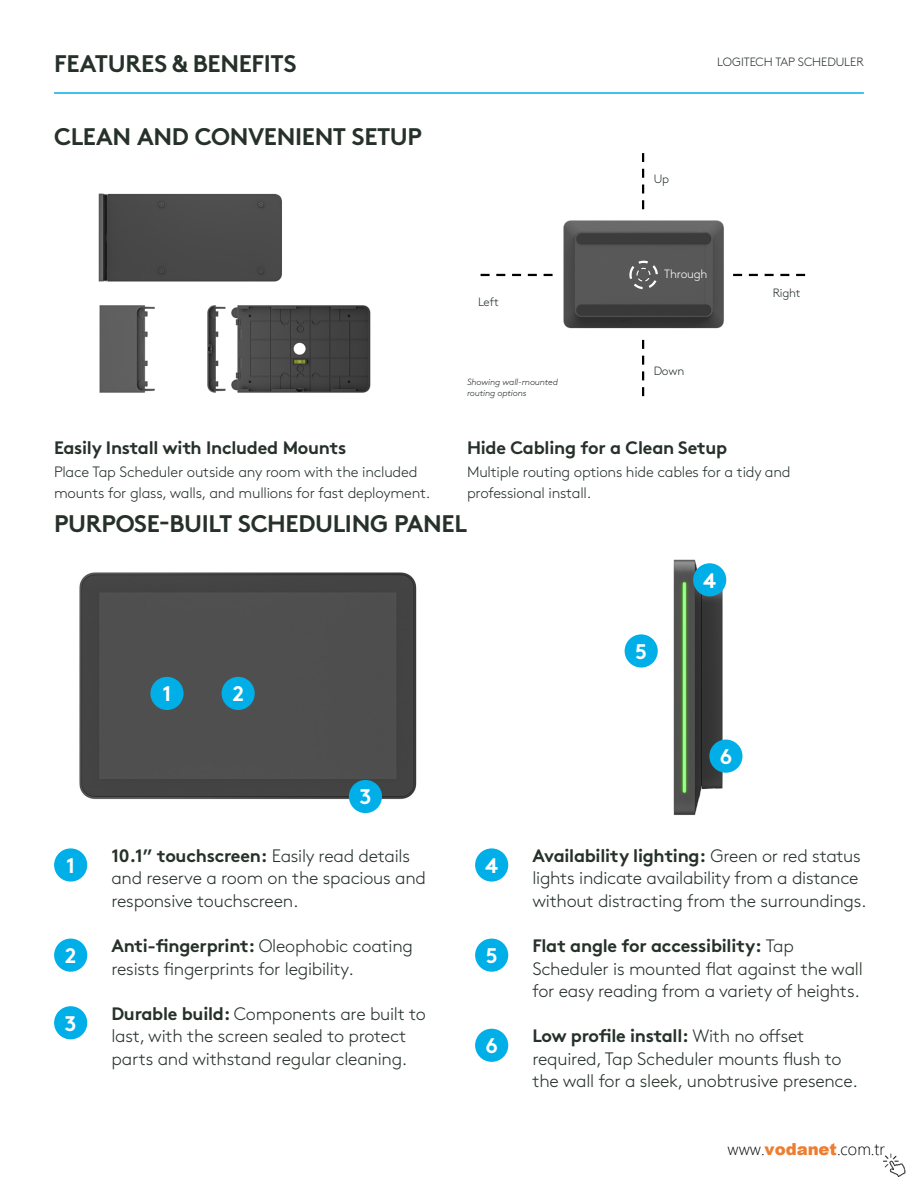
<style>
.page{position:relative;width:918px;height:1188px;background:#fff}
.page>*{position:absolute;margin:0;border:0;box-sizing:border-box;transform-origin:0 0}
.t1{font:700 24px "Brown Pro";letter-spacing:-.015em;color:#26312a}
.t2{font:700 21.15px "Brown Pro";color:#fff}
.Body_copy{font:300 18px/22.5px "Brown Pro";letter-spacing:-.015em;color:#26312a}
.Body_copy-2{font:700 18px "Brown Pro";letter-spacing:-.015em;color:#26312a}
.t3{font:300 16.5px "Segoe UI";letter-spacing:-.005em;color:#000}
.Body_copy-3{font:300 15px/21px "Brown Pro";letter-spacing:-.015em;color:#26312a}
.Body_copy-4{font:300 12px "Brown Pro";letter-spacing:-.005em;color:#26312a}
.Body_copy-5{font:300 12px "Brown Pro";letter-spacing:-.015em;color:#fff}
.Body_copy-6{font:italic 300 9px/10.8px "Brown Pro";letter-spacing:-.015em;color:#26312a}
.s1{font-weight:700}
.s2{font-family:"Arial";font-weight:900;color:#ed7d31}
</style>
<div class="page">
<img style="left:98px;top:193px;width:273px;height:200px">
<img style="left:624px;top:559px;width:119px;height:256px">
<hr style="left:54px;top:92px;width:810px;height:2px;background:#00afe7">
<img style="left:79px;top:572px;width:338px;height:242px">
<div style="left:54px;top:848px;width:33px;height:34px;background:#00afe7;border-radius:50%"></div>
<div style="left:475px;top:848px;width:33px;height:34px;background:#00afe7;border-radius:50%"></div>
<div style="left:150px;top:677px;width:34px;height:33px;background:#00afe7;border-radius:50%"></div>
<div style="left:54px;top:939px;width:33px;height:33px;background:#00afe7;border-radius:50%"></div>
<div style="left:475px;top:939px;width:33px;height:33px;background:#00afe7;border-radius:50%"></div>
<div style="left:625px;top:634px;width:33px;height:34px;background:#00afe7;border-radius:50%"></div>
<div style="left:222px;top:677px;width:33px;height:33px;background:#00afe7;border-radius:50%"></div>
<div style="left:54px;top:1006px;width:33px;height:33px;background:#00afe7;border-radius:50%"></div>
<div style="left:475px;top:1029px;width:33px;height:33px;background:#00afe7;border-radius:50%"></div>
<div style="left:349px;top:780px;width:33px;height:33px;background:#00afe7;border-radius:50%"></div>
<div style="left:693px;top:563px;width:33px;height:33px;background:#00afe7;border-radius:50%"></div>
<div style="left:709px;top:740px;width:33px;height:33px;background:#00afe7;border-radius:50%"></div>
<img style="left:563px;top:220px;width:161px;height:109px">
<svg style="left:642px;top:339px;width:2px;height:57px"></svg>
<svg style="left:642px;top:153px;width:2px;height:56px"></svg>
<svg style="left:481px;top:274px;width:72px;height:2px"></svg>
<div style="left:629px;top:261px;width:29px;height:28px;border:2px dashed #fff;border-radius:50%"></div>
<div style="left:637px;top:268px;width:13px;height:14px;border:1px dashed #fff;border-radius:50%"></div>
<svg style="left:733px;top:274px;width:73px;height:2px"></svg>
<img style="left:883px;top:1154px;width:23px;height:22px">
<h2 class="t1" style="left:54px;top:44px;width:244px">FEATURES &amp; BENEFITS</h2>
<h6 class="Body_copy-4" style="left:717px;top:53px;width:148px">LOGITECH TAP SCHEDULER</h6>
<p class="t1" style="left:54px;top:117px;width:369px">CLEAN AND CONVENIENT SETUP</p>
<p class="Body_copy-2" style="left:54px;top:433px;width:294px">Easily Install with Included Mounts</p>
<p class="Body_copy-3" style="left:54px;top:460px;width:378px">Place Tap Scheduler outside any room with the included mounts for glass, walls, and mullions for fast deployment.</p>
<p class="Body_copy-4" style="left:654px;top:170px;width:17px">Up</p>
<p class="Body_copy-4" style="left:478px;top:293px;width:23px">Left</p>
<p class="Body_copy-6" style="left:467px;top:376px;width:92px">Showing wall-mounted routing options</p>
<p class="Body_copy-5" style="left:664px;top:265px;width:45px">Through</p>
<p class="Body_copy-4" style="left:654px;top:362px;width:32px">Down</p>
<p class="Body_copy-4" style="left:773px;top:284px;width:30px">Right</p>
<p class="Body_copy-2" style="left:467px;top:433px;width:262px">Hide Cabling for a Clean Setup</p>
<p class="Body_copy-3" style="left:467px;top:460px;width:325px">Multiple routing options hide cables for a tidy and professional install.</p>
<p class="t1" style="left:54px;top:504px;width:414px">PURPOSE-BUILT SCHEDULING PANEL</p>
<p class="t2" style="left:163px;top:677px;width:10px">1</p>
<p class="t2" style="left:232px;top:677px;width:13px">2</p>
<p class="t2" style="left:359px;top:780px;width:14px">3</p>
<p class="t2" style="left:635px;top:634px;width:13px">5</p>
<p class="t2" style="left:703px;top:563px;width:14px">4</p>
<p class="t2" style="left:720px;top:740px;width:14px">6</p>
<p class="Body_copy" style="left:111px;top:843px;width:316px"><span class="s1">10.1” touchscreen:</span> Easily read details and reserve a room on the spacious and responsive touchscreen.</p>
<p class="Body_copy" style="left:532px;top:843px;width:336px"><span class="s1">Availability lighting:</span> Green or red status lights indicate availability from a distance without distracting from the surroundings.</p>
<p class="t2" style="left:66px;top:848px;width:10px">1</p>
<p class="t2" style="left:485px;top:848px;width:14px">4</p>
<p class="Body_copy" style="left:111px;top:933px;width:303px"><span class="s1">Anti-fingerprint:</span> Oleophobic coating resists fingerprints for legibility.</p>
<p class="Body_copy" style="left:532px;top:933px;width:332px"><span class="s1">Flat angle for accessibility:</span> Tap<br>Scheduler is mounted flat against the wall for easy reading from a variety of heights.</p>
<p class="t2" style="left:65px;top:939px;width:13px">2</p>
<p class="t2" style="left:486px;top:939px;width:13px">5</p>
<p class="t2" style="left:65px;top:1006px;width:14px">3</p>
<p class="Body_copy" style="left:111px;top:1001px;width:316px"><span class="s1">Durable build:</span> Components are built to last, with the screen sealed to protect parts and withstand regular cleaning.</p>
<p class="t2" style="left:485px;top:1029px;width:14px">6</p>
<p class="Body_copy" style="left:532px;top:1023px;width:327px"><span class="s1">Low profile install:</span> With no offset required, Tap Scheduler mounts flush to the wall for a sleek, unobtrusive presence.</p>
<p class="t3" style="left:728px;top:1138px;width:159px">www.<span class="s2">vodanet</span>.com.tr</p>
</div>
